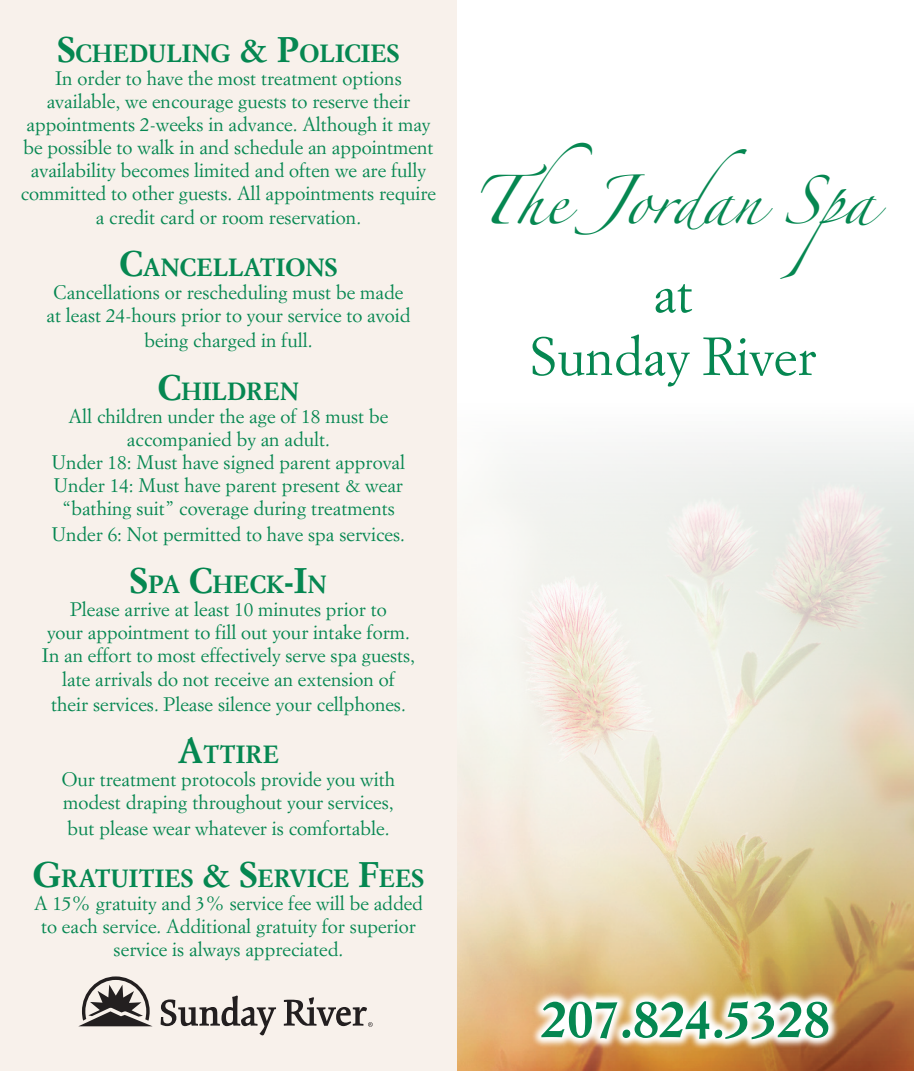
<style>
.page{position:relative;width:914px;height:1071px;background:#fff}
.page>*{position:absolute;margin:0;border:0;box-sizing:border-box;transform-origin:0 0}
.t1{font:52.5px/63px "Simoncini Garamond";color:#058751;text-align:center}
.t2{font:700 52.5px "Simoncini Garamond";color:#058751}
.t3{font:43.75px "Zapfino";color:#058751}
.t4{font:700 24.5px "Simoncini Garamond";color:#058751}
.t5{font:19.25px/23.1px "Simoncini Garamond";color:#058751;text-align:center}
.s1{font-size:35px}
</style>
<div class="page">
<div style="left:0;top:0;width:457px;height:1071px;background:#f8f1eb"></div>
<img style="left:457px;top:435px;width:457px;height:636px">
<svg style="left:79px;top:976px;width:73px;height:50px"></svg>
<svg style="left:161px;top:995px;width:115px;height:40px"></svg>
<svg style="left:284px;top:997px;width:89px;height:30px"></svg>
<svg style="left:530px;top:990px;width:309px;height:60px"></svg>
<p class="t4" style="left:57px;top:38px;width:342px"><span class="s1">S</span>CHEDULING <span class="s1">&amp; P</span>OLICIES</p>
<p class="t5" style="left:21px;top:66px;width:417px">In order to have the most treatment options available, we encourage guests to reserve their appointments 2-weeks in advance. Although it may be possible to walk in and schedule an appointment availability becomes limited and often we are fully committed to other guests. All appointments require a credit card or room reservation.</p>
<p class="t4" style="left:119px;top:252px;width:218px"><span class="s1">C</span>ANCELLATIONS</p>
<p class="t5" style="left:47px;top:280px;width:365px">Cancellations or rescheduling must be made at least 24-hours prior to your service to avoid</p>
<p class="t5" style="left:144px;top:329px;width:169px">being charged in full.</p>
<p class="t4" style="left:158px;top:376px;width:143px"><span class="s1">C</span>HILDREN</p>
<p class="t5" style="left:52px;top:404px;width:355px">All children under the age of 18 must be accompanied by an adult.<br>Under 18: Must have signed parent approval Under 14: Must have parent present &amp; wear “bathing suit” coverage during treatments</p>
<p class="t5" style="left:52px;top:522px;width:355px">Under 6: Not permitted to have spa services.</p>
<p class="t4" style="left:130px;top:569px;width:199px"><span class="s1">S</span>PA <span class="s1">C</span>HECK<span class="s1">-I</span>N</p>
<p class="t5" style="left:42px;top:598px;width:375px">Please arrive at least 10 minutes prior to<br>your appointment to fill out your intake form.<br>In an effort to most effectively serve spa guests, late arrivals do not receive an extension of</p>
<p class="t5" style="left:51px;top:692px;width:356px">their services. Please silence your cellphones.</p>
<p class="t4" style="left:178px;top:739px;width:103px"><span class="s1">A</span>TTIRE</p>
<p class="t5" style="left:62px;top:768px;width:335px;text-align:left">Our treatment protocols provide you with modest draping throughout your services,</p>
<p class="t5" style="left:67px;top:816px;width:323px">but please wear whatever is comfortable.</p>
<p class="t4" style="left:33px;top:863px;width:392px"><span class="s1">G</span>RATUITIES <span class="s1">&amp; S</span>ERVICE <span class="s1">F</span>EES</p>
<p class="t5" style="left:34px;top:892px;width:390px">A 15% gratuity and 3% service fee will be added to each service. Additional gratuity for superior service is always appreciated.</p>
<h2 class="t3" style="left:472px;top:182px;width:425px">The Jo r da n Spa</h2>
<h1 class="t1" style="left:530px;top:261px;width:288px">at<br>Sunday River</h1>
<h1 class="t2" style="left:541px;top:986px;width:290px">207.824.5328</h1>
</div>
